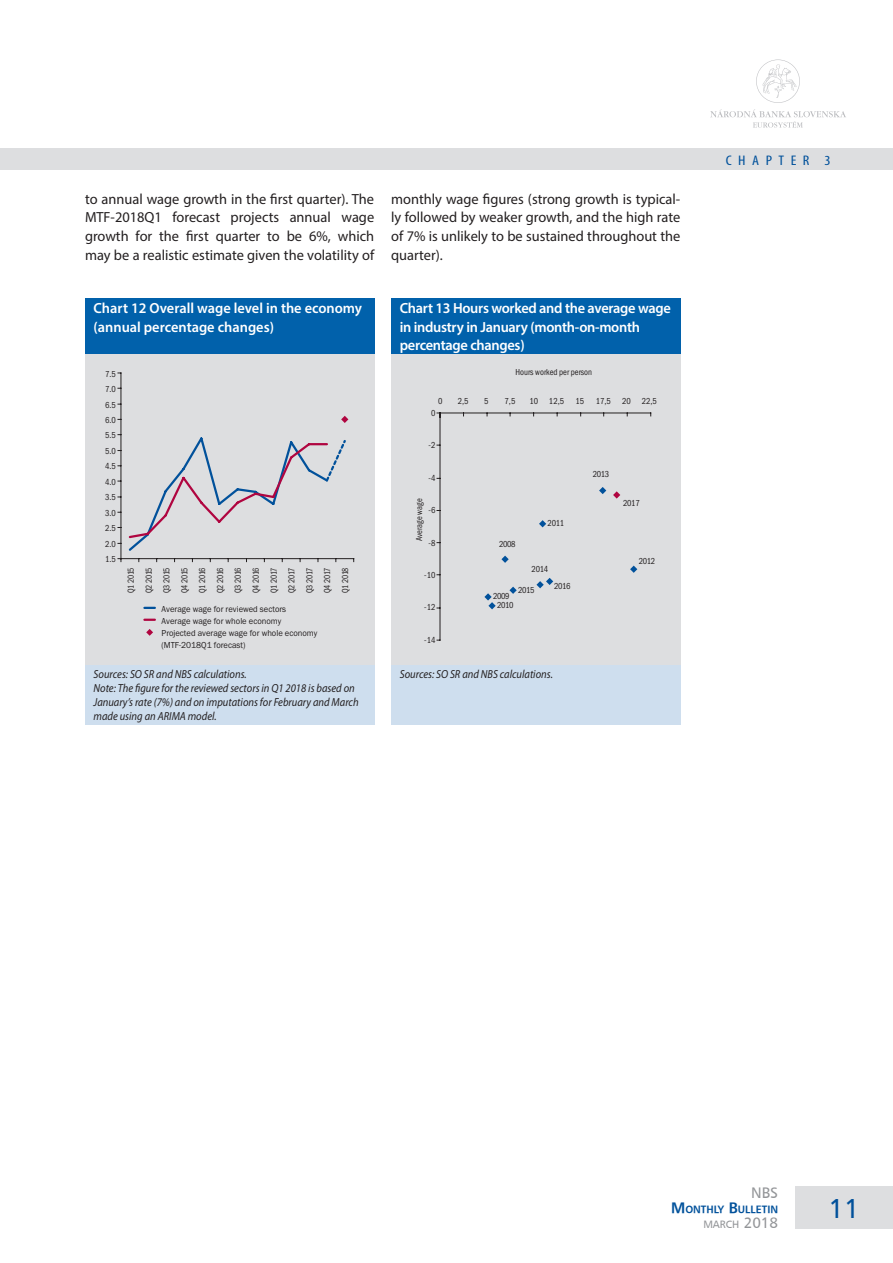
<style>
.page{position:relative;width:893px;height:1263px;background:#fff}
.page>*{position:absolute;margin:0;border:0;box-sizing:border-box;transform-origin:0 0}
.t1{font:27px "Humanist 777 AT";color:#01519b}
.t2{font:15px "Humanist 777 AT";color:#939598}
._1_text{font:14.7px/18.6px "Myriad Pro";color:#231f20;text-align:justify}
._3_graf_NADPIS{font:600 14.7px/18.8px "Myriad Pro";letter-spacing:-.02em;color:#fff}
._3_graf_NADPIS-2{font:600 14.7px/18.8px "Myriad Pro";color:#fff}
.t3{font:condensed 13.95px "Myriad Pro";letter-spacing:.405em;color:#01519b;scale:1.15 1}
._3_graf_ZDROJ{font:italic 11.7px/14.1px "Myriad Pro";color:#231f20;scale:.9 1}
.t4{font:10.5px "Humanist 777 AT Bold";color:#01519b}
.t5{font:10.5px "Humanist 777 AT";color:#939598}
.t6{font:condensed 9px/15.5px "Franklin Got Itc TEE";letter-spacing:-.02em;color:#231f20;text-align:justify;scale:.95 1}
.t7{font:9px/12px "Franklin Got Itc TEE";color:#231f20;scale:.95 1}
.t8{font:condensed 9px/17.9px "Franklin Got Itc TEE";letter-spacing:-.02em;color:#231f20;text-align:justify;scale:.9 1}
.t9{font:condensed 9px "Franklin Got Itc TEE";color:#231f20;scale:.95 1}
.t10{font:condensed 9px/8.9px "Franklin Got Itc TEE";letter-spacing:-.04em;color:#231f20;text-align:center;scale:.95 1}
.s1{font-size:15px}
</style>
<div class="page">
<div style="left:0;top:149px;width:893px;height:21px;background:#dddee0"></div>
<svg style="left:710px;top:109px;width:136px;height:19px"></svg>
<svg style="left:756px;top:60px;width:44px;height:43px"></svg>
<div style="left:795px;top:1186px;width:98px;height:43px;background:#dddee0"></div>
<div style="left:85px;top:298px;width:289px;height:56px;background:#0161ab"></div>
<div style="left:85px;top:354px;width:289px;height:311px;background:#dddee0"></div>
<div style="left:85px;top:665px;width:289px;height:59px;background:#cedeee"></div>
<div style="left:391px;top:298px;width:289px;height:56px;background:#0161ab"></div>
<div style="left:391px;top:354px;width:289px;height:311px;background:#dddee0"></div>
<div style="left:391px;top:665px;width:289px;height:59px;background:#cedeee"></div>
<svg style="left:144px;top:607px;width:11px;height:2px"></svg>
<svg style="left:144px;top:619px;width:11px;height:2px"></svg>
<svg style="left:146px;top:629px;width:7px;height:7px"></svg>
<hr style="left:121px;top:373px;width:1px;height:186px;background:#231f20">
<svg style="left:118px;top:434px;width:236px;height:128px"></svg>
<svg style="left:341px;top:416px;width:7px;height:7px"></svg>
<hr style="left:440px;top:413px;width:1px;height:227px;background:#231f20">
<hr style="left:440px;top:413px;width:211px;height:1px;background:#231f20">
<svg style="left:501px;top:556px;width:8px;height:7px"></svg>
<svg style="left:484px;top:593px;width:12px;height:16px"></svg>
<svg style="left:539px;top:520px;width:7px;height:7px"></svg>
<svg style="left:630px;top:566px;width:7px;height:7px"></svg>
<svg style="left:599px;top:487px;width:7px;height:7px"></svg>
<svg style="left:509px;top:587px;width:8px;height:7px"></svg>
<svg style="left:536px;top:578px;width:17px;height:10px"></svg>
<svg style="left:613px;top:491px;width:7px;height:8px"></svg>
<p class="_1_text" style="left:85px;top:189px;width:291px">to annual wage growth in the first quarter). The MTF-2018Q1 forecast projects annual wage growth for the first quarter to be 6%, which may be a realistic estimate given the volatility of</p>
<p class="_1_text" style="left:391px;top:189px;width:291px">monthly wage figures (strong growth is typical&shy;ly followed by weaker growth, and the high rate of 7% is unlikely to be sustained throughout the quarter).</p>
<p class="_3_graf_NADPIS-2" style="left:94px;top:298px;width:270px">Chart 12 Overall wage level in the economy (annual percentage changes)</p>
<p class="t6" style="left:105px;top:366px;width:13px">7.5<br>7.0<br>6.5<br>6.0<br>5.5<br>5.0<br>4.5<br>4.0<br>3.5<br>3.0<br>2.5<br>2.0<br>1.5</p>
<p class="t8" style="left:122px;top:593px;width:30px;rotate:-90deg">Q1 2015<br>Q2 2015<br>Q3 2015<br>Q4 2015<br>Q1 2016<br>Q2 2016<br>Q3 2016<br>Q4 2016<br>Q1 2017<br>Q2 2017<br>Q3 2017<br>Q4 2017<br>Q1 2018</p>
<p class="t7" style="left:162px;top:603px;width:166px">Average wage for reviewed sectors<br>Average wage for whole economy<br>Projected average wage for whole economy (MTF-2018Q1 forecast)</p>
<p class="_3_graf_ZDROJ" style="left:94px;top:667px;width:172px">Sources: SO SR and NBS calculations.</p>
<p class="_3_graf_ZDROJ" style="left:94px;top:681px;width:296px">Note: The figure for the reviewed sectors in Q1 2018 is based on<br>January’s rate (7%) and on imputations for February and March made using an ARIMA model.</p>
<p class="_3_graf_NADPIS" style="left:400px;top:298px;width:273px">Chart 13 Hours worked and the average wage in industry in January (month-on-month percentage changes)</p>
<p class="t9" style="left:516px;top:367px;width:82px">Hours worked per person</p>
<p class="t6" style="left:438px;top:394px;width:6px">0</p>
<p class="t6" style="left:458px;top:394px;width:13px">2,5</p>
<p class="t6" style="left:484px;top:394px;width:6px">5</p>
<p class="t6" style="left:505px;top:394px;width:13px">7,5</p>
<p class="t6" style="left:529px;top:394px;width:38px">10 12,5</p>
<p class="t6" style="left:575px;top:394px;width:11px">15</p>
<p class="t6" style="left:596px;top:394px;width:17px">17,5</p>
<p class="t6" style="left:622px;top:394px;width:38px">20 22,5</p>
<p class="t6" style="left:431px;top:405px;width:6px">0</p>
<p class="t6" style="left:429px;top:438px;width:9px">-2</p>
<p class="t6" style="left:429px;top:470px;width:9px">-4</p>
<p class="t6" style="left:429px;top:502px;width:9px">-6</p>
<p class="t6" style="left:429px;top:535px;width:9px">-8</p>
<p class="t6" style="left:424px;top:567px;width:13px">-10</p>
<p class="t6" style="left:424px;top:600px;width:13px">-12</p>
<p class="t6" style="left:424px;top:632px;width:13px">-14</p>
<p class="t9" style="left:414px;top:541px;width:46px;rotate:-90deg">Average wage</p>
<p class="t6" style="left:499px;top:536px;width:19px">2008</p>
<p class="t6" style="left:548px;top:515px;width:19px">2011</p>
<p class="t6" style="left:532px;top:562px;width:19px">2014</p>
<p class="t6" style="left:518px;top:582px;width:19px">2015</p>
<p class="t6" style="left:554px;top:578px;width:19px">2016</p>
<p class="t10" style="left:493px;top:592px;width:23px">2009<br>2010</p>
<p class="_3_graf_ZDROJ" style="left:400px;top:667px;width:172px">Sources: SO SR and NBS calculations.</p>
<p class="t6" style="left:593px;top:466px;width:19px">2013</p>
<p class="t6" style="left:623px;top:496px;width:19px">2017</p>
<p class="t6" style="left:639px;top:553px;width:19px">2012</p>
<p class="t3" style="left:726px;top:152px;width:93px">CHAPTER 3</p>
<p class="t2" style="left:751px;top:1184px;width:29px">NBS</p>
<p class="t4" style="left:671px;top:1203px;width:109px"><span class="s1">M</span>ONTHLY <span class="s1">B</span>ULLETIN</p>
<p class="t5" style="left:703px;top:1219px;width:76px">MARCH <span class="s1">2018</span></p>
<h1 class="t1" style="left:829px;top:1193px;width:32px">11</h1>
</div>
